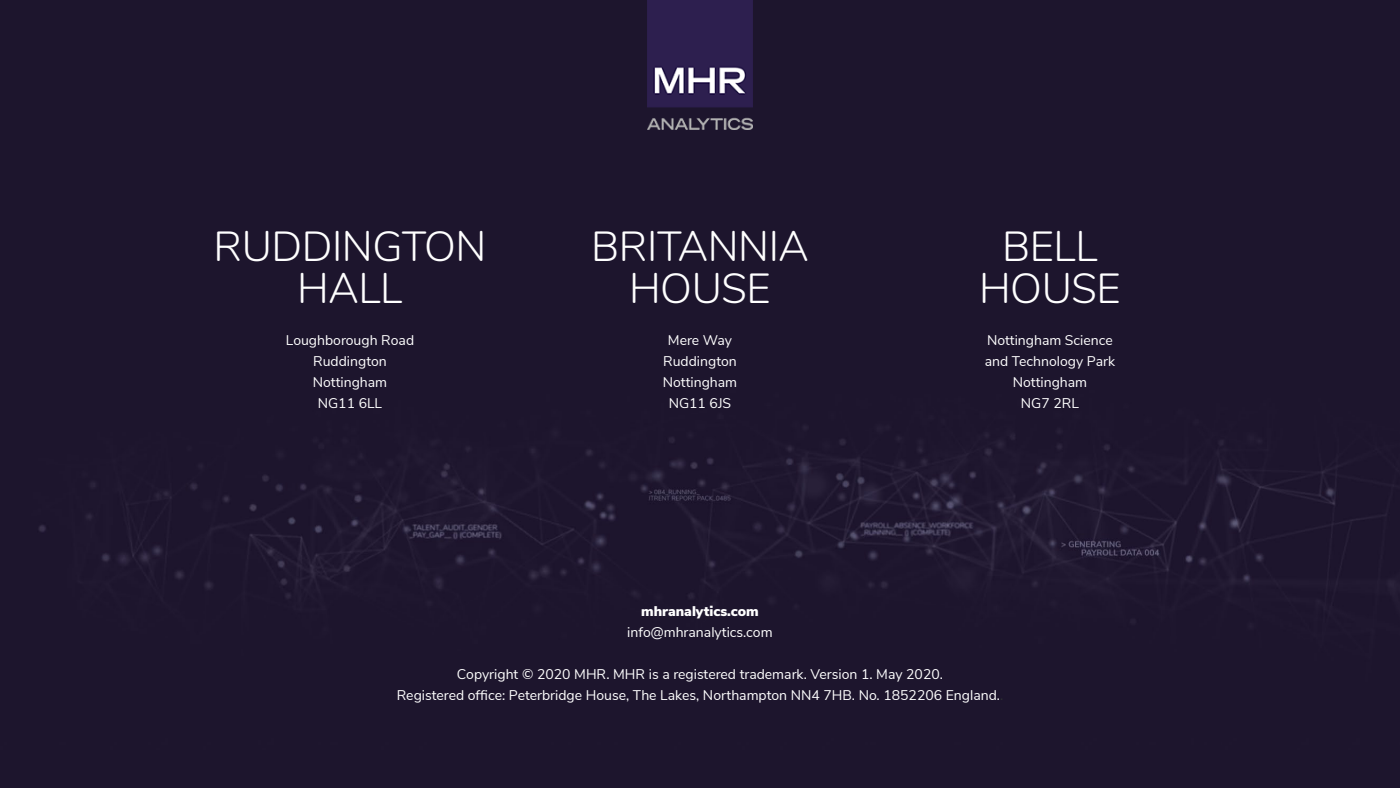
<style>
.page{position:relative;width:1400px;height:788px;background:#fff}
.page>*{position:absolute;margin:0;border:0;box-sizing:border-box;transform-origin:0 0}
.t1{font:300 42px "Nunito";letter-spacing:-.01em;color:#fff}
.t2{font:14px "Nunito Sans";color:#fff}
.t3{font:900 14px "Nunito Sans";color:#fff}
.s1{color:#2c3032}
</style>
<div class="page">
<div style="left:1px;top:0;width:1399px;height:788px;background:#1d152d"></div>
<img style="left:648px;top:0;width:104px;height:129px">
<p class="t1" style="left:214px;top:216px;width:274px">RUDDINGTON</p>
<p class="t1" style="left:297px;top:258px;width:107px">HALL</p>
<p class="t2" style="left:286px;top:330px;width:130px">Loughborough Road</p>
<p class="t2" style="left:313px;top:351px;width:75px">Ruddington</p>
<p class="t2" style="left:313px;top:372px;width:76px">Nottingham</p>
<p class="t2" style="left:318px;top:393px;width:66px">NG11 6LL</p>
<p class="t1" style="left:591px;top:216px;width:219px">BRITANNIA</p>
<p class="t1" style="left:629px;top:258px;width:143px">HOUSE</p>
<p class="t2" style="left:668px;top:330px;width:66px">Mere Way</p>
<p class="t2" style="left:663px;top:351px;width:75px">Ruddington</p>
<p class="t2" style="left:663px;top:372px;width:76px">Nottingham</p>
<p class="t2" style="left:669px;top:393px;width:64px">NG11 6JS</p>
<p class="t1" style="left:1002px;top:216px;width:97px">BELL</p>
<p class="t1" style="left:979px;top:258px;width:143px">HOUSE</p>
<p class="t2" style="left:987px;top:330px;width:127px">Nottingham Science</p>
<p class="t2" style="left:985px;top:351px;width:132px">and Technology Park</p>
<p class="t2" style="left:1013px;top:372px;width:76px">Nottingham</p>
<p class="t2" style="left:1021px;top:393px;width:60px">NG7 2RL</p>
<p class="t3" style="left:641px;top:601px;width:119px">mhranalytics.com</p>
<p class="t2" style="left:627px;top:622px;width:147px">info@mhranalytics.com</p>
<p class="t2" style="left:457px;top:664px;width:488px">Copyright © 2020 MHR. MHR is a registered trademark. Version 1. May 2020.</p>
<p class="t2" style="left:397px;top:685px;width:608px">Registered office: Peterbridge House, The Lakes, Northampton NN4 7HB. No. 1852206 England.<span class="s1">.</span></p>
</div>
